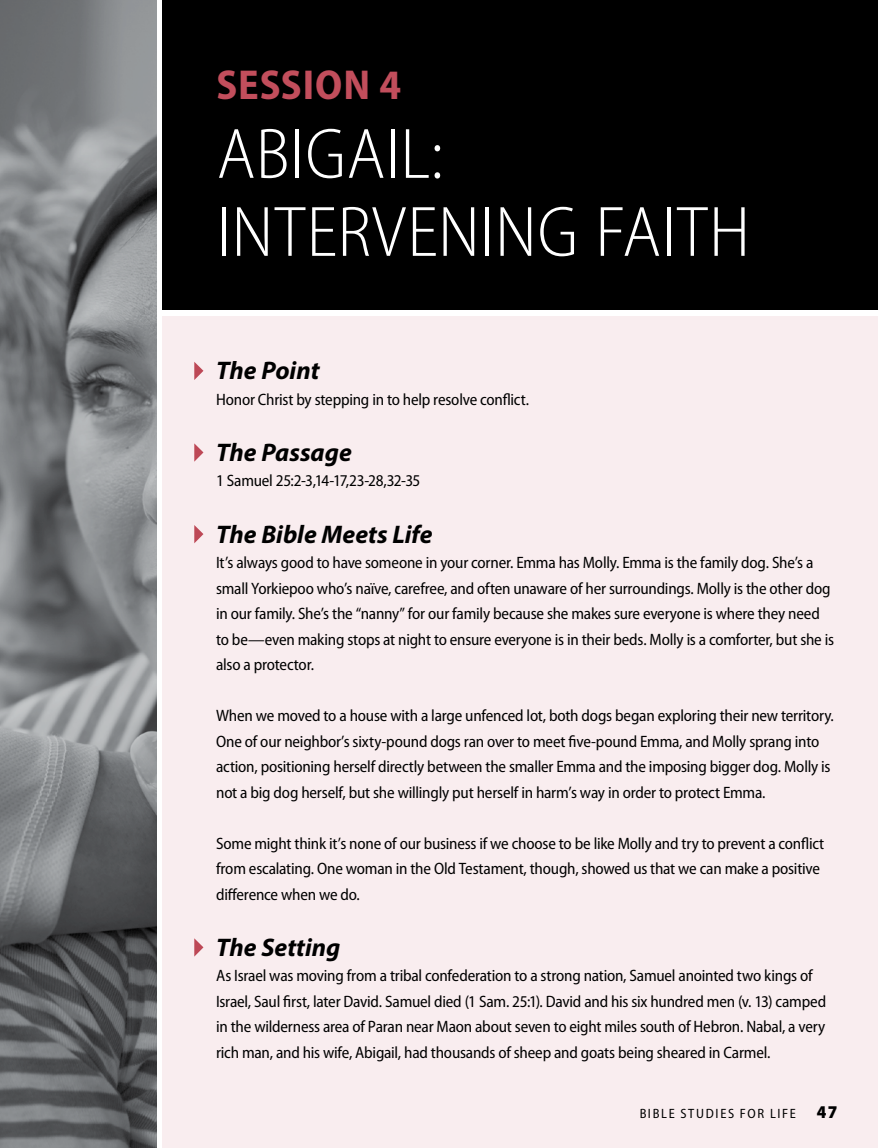
<style>
.page{position:relative;width:878px;height:1148px;background:#fff}
.page>*{position:absolute;margin:0;border:0;box-sizing:border-box;transform-origin:0 0}
.t1{font:300 semi-condensed 72px/78px "Myriad Pro";letter-spacing:.01em;color:#fff}
.t2{font:700 semi-condensed 42px "Myriad Pro";letter-spacing:.02em;color:#c24e5c}
.t3{font:italic 700 25.5px "Myriad Pro";color:#000}
.t4{font:semi-condensed 16.5px/25.5px "Myriad Pro";letter-spacing:-.015em;color:#000}
.t5{font:semi-condensed 13.5px "Myriad Pro";letter-spacing:.125em;color:#000}
.s1{font-weight:900;font-size:18px}
</style>
<div class="page">
<div style="left:162px;top:316px;width:716px;height:832px;background:#f9edef"></div>
<div style="left:162px;top:0;width:716px;height:310px;background:#000"></div>
<svg style="left:194px;top:362px;width:9px;height:18px"></svg>
<svg style="left:194px;top:443px;width:9px;height:19px"></svg>
<svg style="left:194px;top:525px;width:9px;height:18px"></svg>
<svg style="left:194px;top:938px;width:9px;height:18px"></svg>
<img style="left:0;top:0;width:156px;height:1148px">
<h2 class="t2" style="left:216px;top:61px;width:186px">SESSION 4</h2>
<h1 class="t1" style="left:217px;top:116px;width:534px">ABIGAIL:<br>INTERVENING FAITH</h1>
<h3 class="t3" style="left:216px;top:354px;width:105px">The Point</h3>
<p class="t4" style="left:216px;top:387px;width:314px">Honor Christ by stepping in to help resolve conflict.</p>
<h3 class="t3" style="left:216px;top:436px;width:137px">The Passage</h3>
<p class="t4" style="left:216px;top:468px;width:206px">1 Samuel 25:2-3,14-17,23-28,32-35</p>
<h3 class="t3" style="left:216px;top:517px;width:218px">The Bible Meets Life</h3>
<p class="t4" style="left:216px;top:550px;width:619px">It’s always good to have someone in your corner. Emma has Molly. Emma is the family dog. She’s a small Yorkiepoo who’s naïve, carefree, and often unaware of her surroundings. Molly is the other dog in our family. She’s the “nanny” for our family because she makes sure everyone is where they need to be—even making stops at night to ensure everyone is in their beds. Molly is a comforter, but she is also a protector.</p>
<p class="t4" style="left:216px;top:703px;width:619px">When we moved to a house with a large unfenced lot, both dogs began exploring their new territory.<br>One of our neighbor’s sixty-pound dogs ran over to meet five-pound Emma, and Molly sprang into action, positioning herself directly between the smaller Emma and the imposing bigger dog. Molly is not a big dog herself, but she willingly put herself in harm’s way in order to protect Emma.</p>
<p class="t4" style="left:216px;top:830px;width:609px">Some might think it’s none of our business if we choose to be like Molly and try to prevent a conflict from escalating. One woman in the Old Testament, though, showed us that we can make a positive difference when we do.</p>
<h3 class="t3" style="left:216px;top:930px;width:126px">The Setting</h3>
<p class="t4" style="left:216px;top:963px;width:611px">As Israel was moving from a tribal confederation to a strong nation, Samuel anointed two kings of Israel, Saul first, later David. Samuel died (1 Sam. 25:1). David and his six hundred men (v. 13) camped in the wilderness area of Paran near Maon about seven to eight miles south of Hebron. Nabal, a very rich man, and his wife, Abigail, had thousands of sheep and goats being sheared in Carmel.</p>
<p class="t5" style="left:639px;top:1106px;width:199px">BIBLE STUDIES FOR LIFE <span class="s1">47</span></p>
</div>
